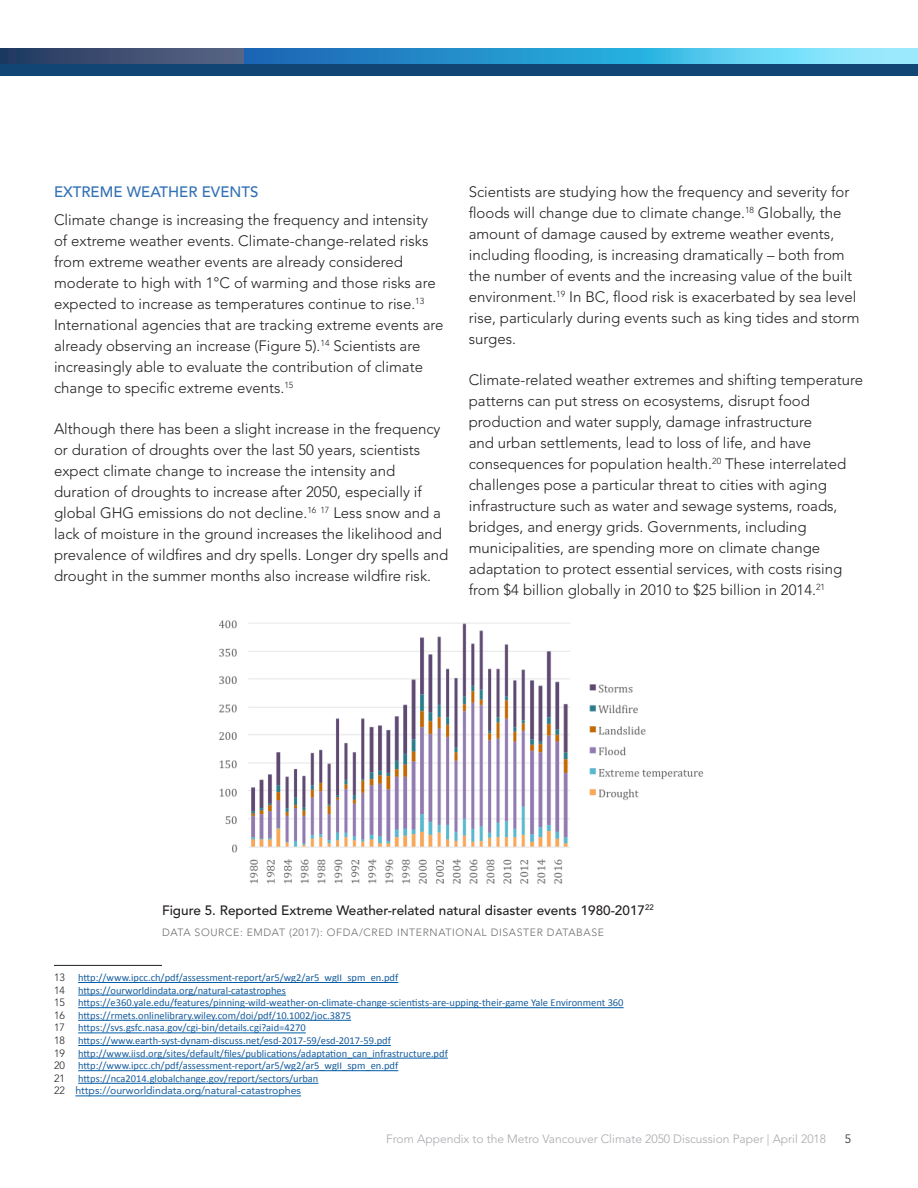
<style>
.page{position:relative;width:918px;height:1188px;background:#fff}
.page>*{position:absolute;margin:0;border:0;box-sizing:border-box;transform-origin:0 0}
.Body{font:300 15px/21px "Avenir LT Std";color:#231f20}
.Header_4{font:500 15px "Avenir LT Std";color:#3271b4}
.t1{font:500 13.5px "Avenir LT Std";color:#231f20}
.t2{font:300 12px "Avenir LT Std";color:#a8a9ad}
.t3{font:300 12px "Avenir LT Std";color:#231f20}
.Footnote{font:10.5px "Calibri";color:#175d9e}
.Source{font:300 10.5px "Avenir LT Std";letter-spacing:.06em;color:#6c6d70}
.Footnote-2{font:10.5px "Avenir LT Std";color:#175d9e}
.Footnote-3{font:300 10.5px "Avenir LT Std";color:#231f20}
.s1{font-weight:300;color:#231f20}
</style>
<div class="page">
<hr style="left:54px;top:965px;width:108px;height:1px;background:#231f20">
<hr style="left:78px;top:982px;width:320px;height:1px;background:#015da7">
<hr style="left:78px;top:995px;width:208px;height:1px;background:#015da7">
<hr style="left:78px;top:1007px;width:546px;height:1px;background:#015da7">
<hr style="left:78px;top:1020px;width:273px;height:1px;background:#015da7">
<hr style="left:78px;top:1033px;width:228px;height:1px;background:#015da7">
<hr style="left:78px;top:1045px;width:313px;height:1px;background:#015da7">
<hr style="left:78px;top:1058px;width:370px;height:1px;background:#015da7">
<hr style="left:78px;top:1070px;width:320px;height:1px;background:#015da7">
<hr style="left:78px;top:1083px;width:240px;height:1px;background:#015da7">
<hr style="left:75px;top:1096px;width:226px;height:1px;background:#015da7">
<img style="left:219px;top:620px;width:485px;height:264px">
<div style="left:0;top:49px;width:7px;height:25px;background:#1a3961"></div>
<div style="left:0;top:64px;width:918px;height:12px;background:#114574"></div>
<svg style="left:7px;top:49px;width:237px;height:15px;background:#3e4f72"></svg>
<svg style="left:244px;top:49px;width:674px;height:15px;background:#41aada"></svg>
<p class="Header_4" style="left:54px;top:183px;width:206px">EXTREME WEATHER EVENTS</p>
<p class="Body" style="left:54px;top:209px;width:391px">Climate change is increasing the frequency and intensity of extreme weather events. Climate-change-related risks from extreme weather events are already considered moderate to high with 1°C of warming and those risks are expected to increase as temperatures continue to rise.<sup>13<br></sup>International agencies that are tracking extreme events are already observing an increase (Figure 5).<sup>14</sup> Scientists are increasingly able to evaluate the contribution of climate change to specific extreme events.<sup>15</sup></p>
<p class="Body" style="left:54px;top:418px;width:396px">Although there has been a slight increase in the frequency or duration of droughts over the last 50 years, scientists expect climate change to increase the intensity and duration of droughts to increase after 2050, especially if global GHG emissions do not decline.<sup>16</sup> <sup>17</sup> Less snow and a lack of moisture in the ground increases the likelihood and prevalence of wildfires and dry spells. Longer dry spells and drought in the summer months also increase wildfire risk.</p>
<p class="Body" style="left:469px;top:181px;width:392px">Scientists are studying how the frequency and severity for floods will change due to climate change.<sup>18</sup> Globally, the amount of damage caused by extreme weather events, including flooding, is increasing dramatically – both from the number of events and the increasing value of the built environment.<sup>19</sup> In BC, flood risk is exacerbated by sea level rise, particularly during events such as king tides and storm surges.</p>
<p class="Body" style="left:469px;top:370px;width:396px">Climate-related weather extremes and shifting temperature patterns can put stress on ecosystems, disrupt food production and water supply, damage infrastructure<br>and urban settlements, lead to loss of life, and have consequences for population health.<sup>20</sup> These interrelated challenges pose a particular threat to cities with aging infrastructure such as water and sewage systems, roads, bridges, and energy grids. Governments, including municipalities, are spending more on climate change adaptation to protect essential services, with costs rising from $4 billion globally in 2010 to $25 billion in 2014.<sup>21</sup></p>
<p class="t1" style="left:162px;top:902px;width:493px">Figure 5. Reported Extreme Weather-related natural disaster events 1980-2017<sup>22</sup></p>
<p class="Source" style="left:162px;top:926px;width:444px">DATA SOURCE: EMDAT (2017): OFDA/CRED INTERNATIONAL DISASTER DATABASE</p>
<p class="Footnote-3" style="left:54px;top:971px;width:12px">13</p>
<p class="Footnote" style="left:78px;top:971px;width:322px">http://www.ipcc.ch/pdf/assessment-report/ar5/wg2/ar5_wgII_spm_en.pdf</p>
<p class="Footnote-3" style="left:54px;top:984px;width:12px">14</p>
<p class="Footnote" style="left:78px;top:983px;width:209px">https://ourworldindata.org/natural-catastrophes</p>
<p class="Footnote-3" style="left:54px;top:996px;width:12px">15</p>
<p class="Footnote" style="left:78px;top:996px;width:547px">https://e360.yale.edu/features/pinning-wild-weather-on-climate-change-scientists-are-upping-their-game Yale Environment 360</p>
<p class="Footnote-3" style="left:54px;top:1009px;width:12px">16</p>
<p class="Footnote" style="left:78px;top:1009px;width:274px">https://rmets.onlinelibrary.wiley.com/doi/pdf/10.1002/joc.3875</p>
<p class="Footnote-3" style="left:54px;top:1022px;width:12px">17</p>
<p class="Footnote" style="left:78px;top:1021px;width:229px">https://svs.gsfc.nasa.gov/cgi-bin/details.cgi?aid=4270</p>
<p class="Footnote-3" style="left:54px;top:1034px;width:12px">18</p>
<p class="Footnote" style="left:78px;top:1034px;width:314px">https://www.earth-syst-dynam-discuss.net/esd-2017-59/esd-2017-59.pdf</p>
<p class="Footnote-3" style="left:54px;top:1047px;width:12px">19</p>
<p class="Footnote" style="left:78px;top:1046px;width:371px">http://www.iisd.org/sites/default/files/publications/adaptation_can_infrastructure.pdf</p>
<p class="Footnote-3" style="left:54px;top:1059px;width:12px">20</p>
<p class="Footnote" style="left:78px;top:1059px;width:322px">http://www.ipcc.ch/pdf/assessment-report/ar5/wg2/ar5_wgII_spm_en.pdf</p>
<p class="Footnote-3" style="left:54px;top:1072px;width:12px">21</p>
<p class="Footnote" style="left:78px;top:1072px;width:242px">https://nca2014.globalchange.gov/report/sectors/urban</p>
<p class="Footnote-2" style="left:54px;top:1085px;width:249px"><span class="s1">22</span> https://ourworldindata.org/natural-catastrophes</p>
<p class="t2" style="left:386px;top:1132px;width:441px">From Appendix to the Metro Vancouver Climate 2050 Discussion Paper | April 2018</p>
<p class="t3" style="left:845px;top:1132px;width:8px">5</p>
</div>
